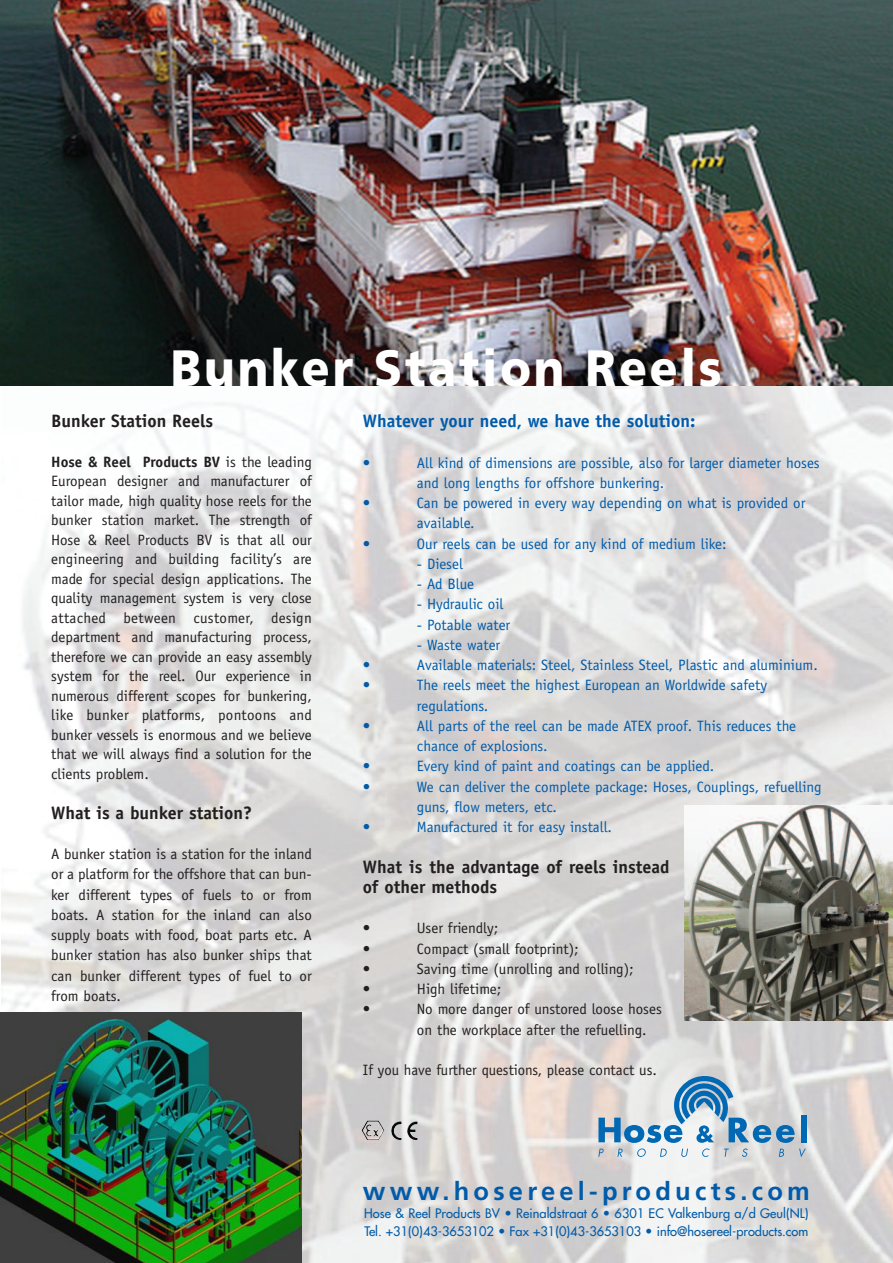
<style>
.page{position:relative;width:893px;height:1263px;background:#fff}
.page>*{position:absolute;margin:0;border:0;box-sizing:border-box;transform-origin:0 0}
.t1{font:900 51px "Frutiger";letter-spacing:.06em;color:#fff;scale:.9 1}
.t2{font:700 25.5px "Frutiger";letter-spacing:.165em;color:#015ba9}
.t3{font:700 18px/20.2px "Officina Sans";color:#231f20}
.t4{font:700 18px "Officina Sans";color:#015ba9}
.t5{font:15px/19.5px "Officina Sans";color:#231f20;text-align:justify}
.t6{font:15px/20.2px "Officina Sans";color:#015ba9}
.t7{font:12.9px/18px "Futura";letter-spacing:.005em;color:#015ba9}
.s1{font-weight:700}
</style>
<div class="page">
<img style="left:1px;top:386px;width:892px;height:877px">
<div style="left:0;top:1013px;width:302px;height:250px;background:#3f3f3f"></div>
<img style="left:0;top:1020px;width:302px;height:243px">
<svg style="left:598px;top:1076px;width:208px;height:81px;background:#b0c5d4"></svg>
<img style="left:0;top:0;width:893px;height:386px">
<img style="left:685px;top:805px;width:208px;height:215px">
<img style="left:362px;top:1120px;width:22px;height:20px">
<img style="left:391px;top:1121px;width:26px;height:19px">
<h1 class="t1" style="left:171px;top:348px;width:614px">Bunker Station Reels</h1>
<p class="t3" style="left:51px;top:412px;width:164px">Bunker Station Reels</p>
<p class="t5" style="left:51px;top:453px;width:262px"><span class="s1">Hose &amp; Reel Products BV</span> is the leading European designer and manufacturer of tailor made, high quality hose reels for the bunker station market. The strength of Hose &amp; Reel Products BV is that all our engineering and building facility’s are made for special design applications. The quality management system is very close attached between customer, design department and manufacturing process, therefore we can provide an easy assembly system for the reel. Our experience in numerous different scopes for bunkering, like bunker platforms, pontoons and bunker vessels is enormous and we believe that we will always find a solution for the clients problem.</p>
<p class="t3" style="left:51px;top:804px;width:203px">What is a bunker station?</p>
<p class="t5" style="left:51px;top:845px;width:262px;line-height:20.2px">A bunker station is a station for the inland or a platform for the offshore that can bun&shy;ker different types of fuels to or from boats. A station for the inland can also supply boats with food, boat parts etc. A bunker station has also bunker ships that can bunker different types of fuel to or from boats.</p>
<p class="t4" style="left:363px;top:414px;width:334px">Whatever your need, we have the solution:</p>
<p class="t6" style="left:363px;top:453px;width:9px">•</p>
<p class="t6" style="left:417px;top:453px;width:404px">All kind of dimensions are possible, also for larger diameter hoses and long lengths for offshore bunkering.</p>
<p class="t6" style="left:363px;top:494px;width:9px">•</p>
<p class="t6" style="left:417px;top:494px;width:390px">Can be powered in every way depending on what is provided or available.</p>
<p class="t6" style="left:363px;top:534px;width:9px">•</p>
<p class="t6" style="left:417px;top:534px;width:311px">Our reels can be used for any kind of medium like:</p>
<p class="t6" style="left:417px;top:555px;width:48px">- Diesel</p>
<p class="t6" style="left:417px;top:575px;width:59px">- Ad Blue</p>
<p class="t6" style="left:417px;top:595px;width:88px">- Hydraulic oil</p>
<p class="t6" style="left:417px;top:615px;width:95px">- Potable water</p>
<p class="t6" style="left:417px;top:636px;width:85px">- Waste water</p>
<p class="t6" style="left:363px;top:656px;width:9px">•</p>
<p class="t6" style="left:417px;top:656px;width:402px">Available materials: Steel, Stainless Steel, Plastic and aluminium.</p>
<p class="t6" style="left:363px;top:676px;width:9px">•</p>
<p class="t6" style="left:417px;top:676px;width:352px">The reels meet the highest European an Worldwide safety regulations.</p>
<p class="t6" style="left:363px;top:717px;width:9px">•</p>
<p class="t6" style="left:417px;top:717px;width:381px">All parts of the reel can be made ATEX proof. This reduces the chance of explosions.</p>
<p class="t6" style="left:363px;top:757px;width:9px">•</p>
<p class="t6" style="left:417px;top:757px;width:299px">Every kind of paint and coatings can be applied.</p>
<p class="t6" style="left:363px;top:777px;width:9px">•</p>
<p class="t6" style="left:417px;top:777px;width:406px">We can deliver the complete package: Hoses, Couplings, refuelling guns, flow meters, etc.</p>
<p class="t6" style="left:363px;top:818px;width:9px">•</p>
<p class="t6" style="left:417px;top:818px;width:197px">Manufactured it for easy install.</p>
<p class="t3" style="left:363px;top:858px;width:308px">What is the advantage of reels instead of other methods</p>
<p class="t5" style="left:363px;top:920px;width:9px">•</p>
<p class="t5" style="left:417px;top:920px;width:83px">User friendly;</p>
<p class="t5" style="left:363px;top:940px;width:9px">•</p>
<p class="t5" style="left:417px;top:940px;width:163px">Compact (small footprint);</p>
<p class="t5" style="left:363px;top:960px;width:9px">•</p>
<p class="t5" style="left:417px;top:960px;width:218px">Saving time (unrolling and rolling);</p>
<p class="t5" style="left:363px;top:980px;width:9px">•</p>
<p class="t5" style="left:417px;top:980px;width:86px">High lifetime;</p>
<p class="t5" style="left:363px;top:1001px;width:9px">•</p>
<p class="t5" style="left:417px;top:1000px;width:246px;line-height:20.2px">No more danger of unstored loose hoses on the workplace after the refuelling.</p>
<p class="t5" style="left:363px;top:1061px;width:295px">If you have further questions, please contact us.</p>
<h2 class="t2" style="left:363px;top:1181px;width:448px">www.hosereel-products.com</h2>
<p class="t7" style="left:364px;top:1205px;width:446px">Hose &amp; Reel Products BV • Reinaldstraat 6 • 6301 EC Valkenburg a/d Geul(NL)<br>Tel. +31(0)43-3653102 • Fax +31(0)43-3653103 • info@hosereel-products.com</p>
</div>
